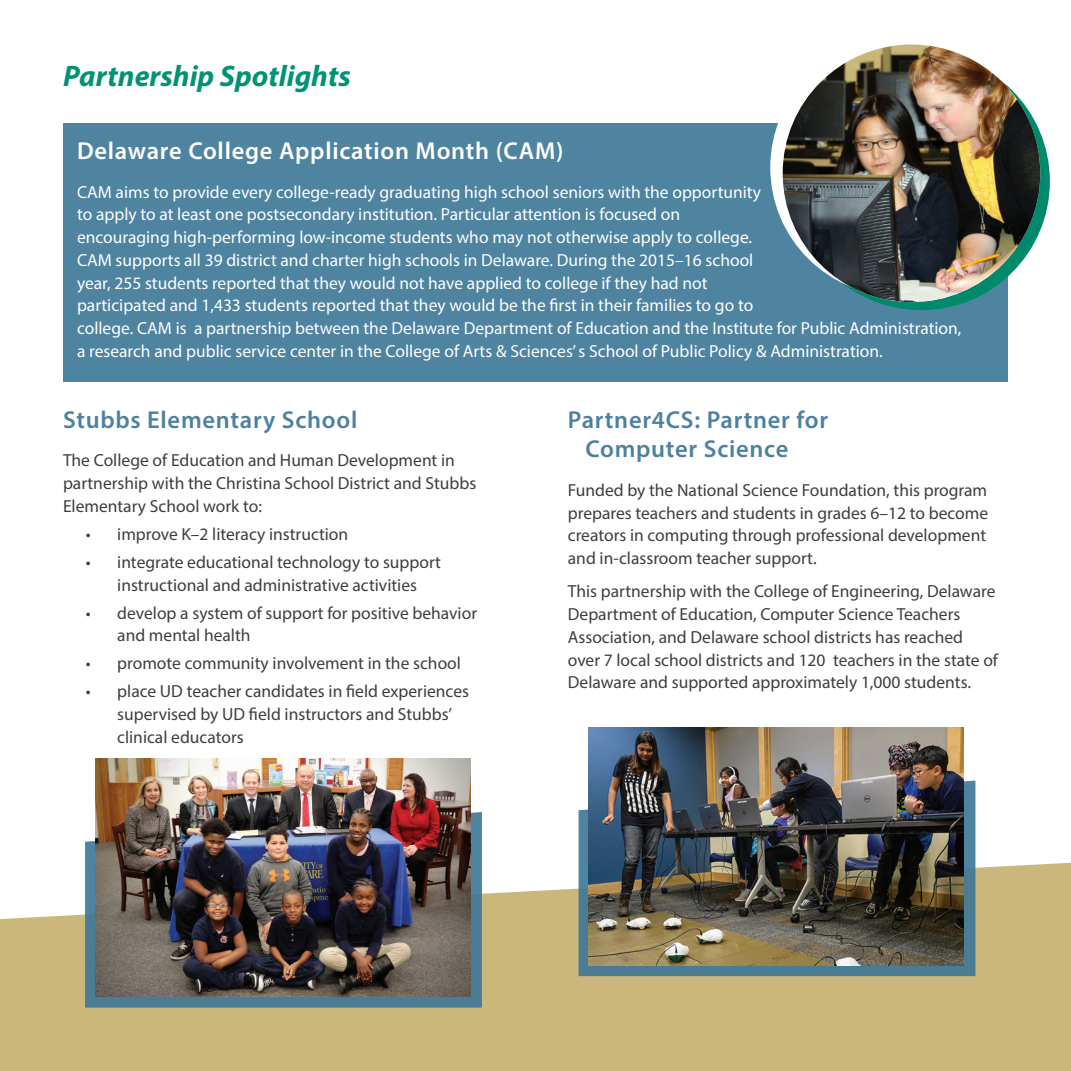
<style>
.page{position:relative;width:1071px;height:1071px;background:#fff}
.page>*{position:absolute;margin:0;border:0;box-sizing:border-box;transform-origin:0 0}
.t1{font:italic 700 29.75px "Myriad Pro";color:#009276}
.t2{font:600 24.5px/29.4px "Myriad Pro";letter-spacing:.03em;color:#4d81a0}
.t3{font:600 24.5px "Myriad Pro";letter-spacing:.03em;color:#fff}
.t4{font:17.5px/22.8px "Myriad Pro";color:#3e3e3f}
.t5{font:17.5px/22.8px "Myriad Pro";color:#fff}
</style>
<div class="page">
<div style="left:0;top:863px;width:1071px;height:208px;background:#cbb67b"></div>
<div style="left:63px;top:123px;width:945px;height:258px;background:#4f84a1"></div>
<svg style="left:85px;top:812px;width:397px;height:196px;background:#548296"></svg>
<img style="left:95px;top:759px;width:375px;height:238px">
<svg style="left:579px;top:780px;width:396px;height:196px;background:#548296"></svg>
<img style="left:589px;top:727px;width:375px;height:238px">
<div style="left:792px;top:53px;width:258px;height:257px;background:#008a6c;border-radius:50%"></div>
<div style="left:770px;top:39px;width:258px;height:257px;background:#fff;border-radius:50%"></div>
<img style="left:783px;top:45px;width:257px;height:257px;border-radius:129px">
<h1 class="t1" style="left:63px;top:56px;width:289px">Partnership Spotlights</h1>
<h2 class="t3" style="left:77px;top:135px;width:488px">Delaware College Application Month (CAM)</h2>
<p class="t5" style="left:77px;top:180px;width:886px">CAM aims to provide every college-ready graduating high school seniors with the opportunity<br>to apply to at least one postsecondary institution. Particular attention is focused on<br>encouraging high-performing low-income students who may not otherwise apply to college.<br>CAM supports all 39 district and charter high schools in Delaware. During the 2015–16 school<br>year, 255 students reported that they would not have applied to college if they had not<br>participated and 1,433 students reported that they would be the first in their families to go to<br>college. CAM is a partnership between the Delaware Department of Education and the Institute for Public Administration, a research and public service center in the College of Arts &amp; Sciences’ s School of Public Policy &amp; Administration.</p>
<h2 class="t2" style="left:63px;top:404px;width:296px">Stubbs Elementary School</h2>
<p class="t4" style="left:63px;top:449px;width:415px">The College of Education and Human Development in partnership with the Christina School District and Stubbs<br>Elementary School work to:</p>
<p class="t4" style="left:86px;top:522px;width:264px">• improve K–2 literacy instruction</p>
<p class="t4" style="left:86px;top:550px;width:357px;text-align:center">• integrate educational technology to support instructional and administrative activities</p>
<p class="t4" style="left:117px;top:601px;width:361px;text-indent:-32px">• develop a system of support for positive behavior and mental health</p>
<p class="t4" style="left:86px;top:652px;width:377px">• promote community involvement in the school</p>
<p class="t4" style="left:117px;top:680px;width:353px;text-indent:-32px">• place UD teacher candidates in field experiences supervised by UD field instructors and Stubbs’ clinical educators</p>
<h2 class="t2" style="left:585px;top:404px;width:244px;text-indent:-17px">Partner4CS: Partner for<br>Computer Science</h2>
<p class="t4" style="left:568px;top:478px;width:422px;text-align:justify">Funded by the National Science Foundation, this program prepares teachers and students in grades 6–12 to become creators in computing through professional development and in-classroom teacher support.</p>
<p class="t4" style="left:568px;top:580px;width:432px">This partnership with the College of Engineering, Delaware Department of Education, Computer Science Teachers Association, and Delaware school districts has reached over 7 local school districts and 120 teachers in the state of Delaware and supported approximately 1,000 students.</p>
</div>
